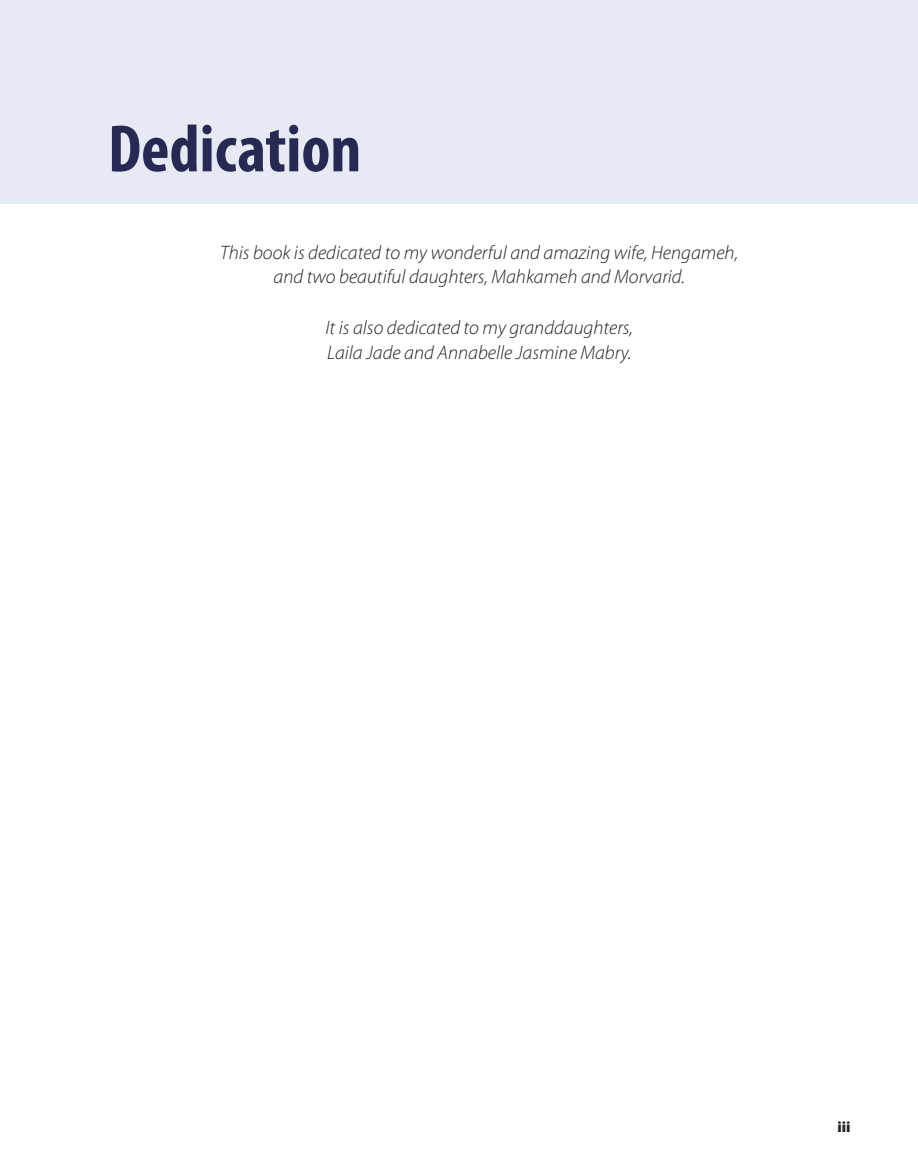
<style>
.page{position:relative;width:918px;height:1175px;background:#fff}
.page>*{position:absolute;margin:0;border:0;box-sizing:border-box;transform-origin:0 0}
.FM_SH{font:700 condensed 67.5px "Myriad Pro";color:#272953}
.DED1{font:italic 300 19.5px/24px "Myriad Pro";color:#231f20;text-align:center}
.t1{font:900 15px "Myriad Pro";color:#231f20}
</style>
<div class="page">
<div style="left:0;top:0;width:918px;height:204px;background:#e5eaf5"></div>
<p class="FM_SH" style="left:108px;top:107px;width:255px">Dedication</p>
<p class="DED1" style="left:220px;top:240px;width:519px">This book is dedicated to my wonderful and amazing wife, Hengameh, and two beautiful daughters, Mahkameh and Morvarid.</p>
<p class="DED1" style="left:325px;top:314px;width:309px;line-height:25.5px;text-align:left">It is also dedicated to my granddaughters,<br>Laila Jade and Annabelle Jasmine Mabry.</p>
<p class="t1" style="left:837px;top:1117px;width:15px">iii</p>
</div>
